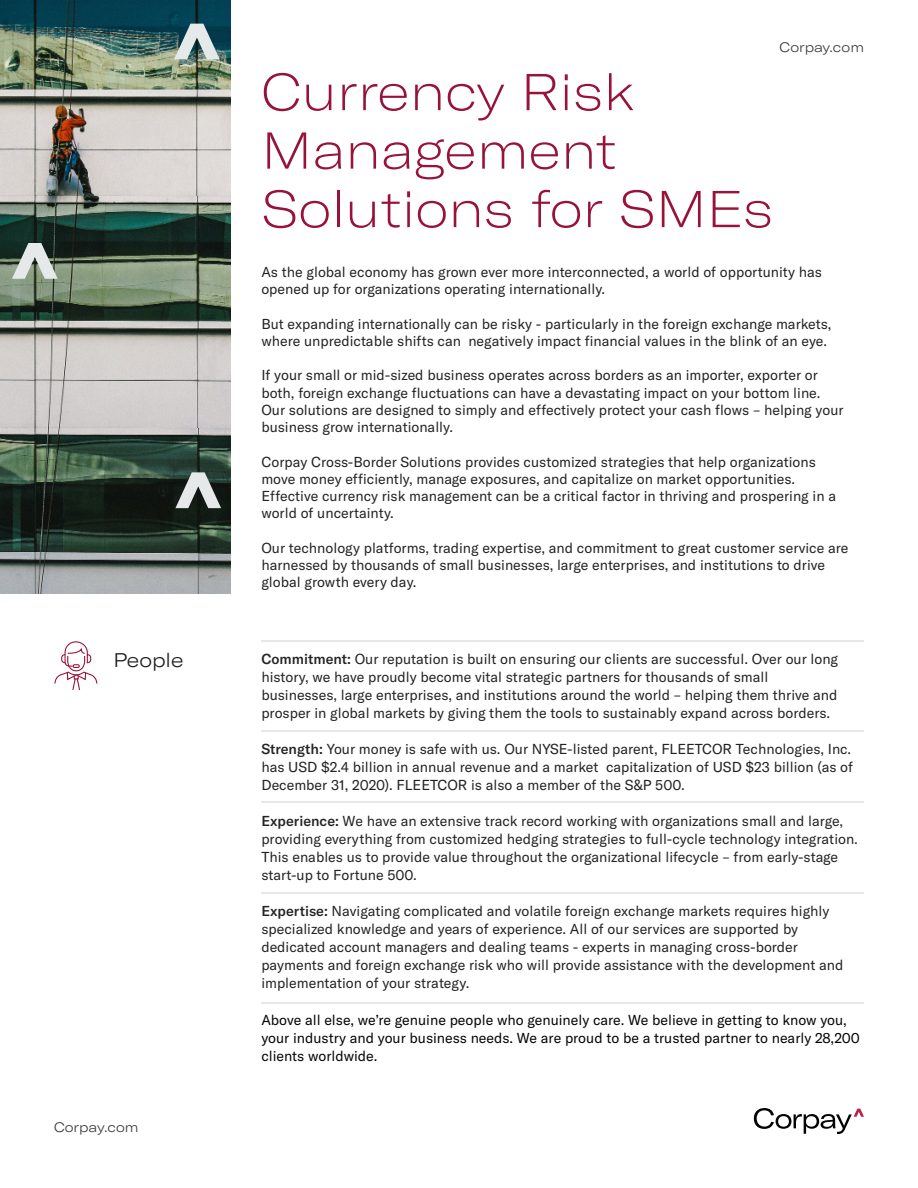
<style>
.page{position:relative;width:918px;height:1188px;background:#fff}
.page>*{position:absolute;margin:0;border:0;box-sizing:border-box;transform-origin:0 0}
.t1{font:100 expanded 51px "GT America";color:#981239}
.t2{font:300 expanded 19.5px "GT America";letter-spacing:-.005em;color:#212121}
.t3{font:14.25px/17.2px "GT America";color:#232323}
.t4{font:14.25px/18px "GT America";color:#040504}
.t5{font:300 expanded 13.5px "GT America";color:#3c3c3c}
.s1{font-weight:500}
</style>
<div class="page">
<img style="left:1px;top:0;width:229px;height:594px">
<svg style="left:175px;top:472px;width:46px;height:36px;background:#7e8784"></svg>
<hr style="left:261px;top:731px;width:603px;height:1px;background:#e6e8e7">
<hr style="left:261px;top:801px;width:603px;height:1px;background:#e6e8e7">
<hr style="left:261px;top:893px;width:603px;height:1px;background:#e6e8e7">
<hr style="left:261px;top:1002px;width:603px;height:1px;background:#e6e8e7">
<hr style="left:261px;top:641px;width:603px;height:1px;background:#e6e8e7">
<svg style="left:174px;top:24px;width:46px;height:35px;background:#829b9f"></svg>
<svg style="left:12px;top:243px;width:46px;height:36px;background:#959e98"></svg>
<svg style="left:754px;top:1108px;width:110px;height:26px"></svg>
<svg style="left:54px;top:641px;width:43px;height:49px"></svg>
<p class="t2" style="left:113px;top:649px;width:72px">People</p>
<p class="t5" style="left:54px;top:1119px;width:86px">Corpay.com</p>
<p class="t1" style="left:261px;top:63px;width:375px">Currency Risk</p>
<p class="t1" style="left:261px;top:121px;width:357px">Management</p>
<p class="t1" style="left:261px;top:180px;width:513px">Solutions for SMEs</p>
<p class="t5" style="left:780px;top:39px;width:86px">Corpay.com</p>
<p class="t3" style="left:261px;top:263px;width:562px">As the global economy has grown ever more interconnected, a world of opportunity has opened up for organizations operating internationally.</p>
<p class="t3" style="left:261px;top:315px;width:572px">But expanding internationally can be risky - particularly in the foreign exchange markets, where unpredictable shifts can negatively impact financial values in the blink of an eye.</p>
<p class="t3" style="left:261px;top:367px;width:584px">If your small or mid-sized business operates across borders as an importer, exporter or both, foreign exchange fluctuations can have a devastating impact on your bottom line.<br>Our solutions are designed to simply and effectively protect your cash flows – helping your business grow internationally.</p>
<p class="t3" style="left:261px;top:453px;width:576px">Corpay Cross-Border Solutions provides customized strategies that help organizations move money efficiently, manage exposures, and capitalize on market opportunities.<br>Effective currency risk management can be a critical factor in thriving and prospering in a world of uncertainty.</p>
<p class="t3" style="left:261px;top:539px;width:589px">Our technology platforms, trading expertise, and commitment to great customer service are harnessed by thousands of small businesses, large enterprises, and institutions to drive global growth every day.</p>
<p class="t3" style="left:261px;top:649px;width:578px;line-height:18px"><span class="s1">Commitment:</span> Our reputation is built on ensuring our clients are successful. Over our long history, we have proudly become vital strategic partners for thousands of small</p>
<p class="t3" style="left:261px;top:685px;width:578px;line-height:18px">businesses, large enterprises, and institutions around the world – helping them thrive and prosper in global markets by giving them the tools to sustainably expand across borders.</p>
<p class="t3" style="left:261px;top:739px;width:593px;line-height:18px"><span class="s1">Strength:</span> Your money is safe with us. Our NYSE-listed parent, FLEETCOR Technologies, Inc. has USD $2.4 billion in annual revenue and a market capitalization of USD $23 billion (as of<br>December 31, 2020). FLEETCOR is also a member of the S&amp;P 500.</p>
<p class="t3" style="left:261px;top:811px;width:598px;line-height:18px"><span class="s1">Experience:</span> We have an extensive track record working with organizations small and large, providing everything from customized hedging strategies to full-cycle technology integration.<br>This enables us to provide value throughout the organizational lifecycle – from early-stage start-up to Fortune 500.</p>
<p class="t3" style="left:261px;top:902px;width:570px"><span class="s1">Expertise:</span> Navigating complicated and volatile foreign exchange markets requires highly</p>
<p class="t3" style="left:261px;top:919px;width:583px;line-height:18px">specialized knowledge and years of experience. All of our services are supported by dedicated account managers and dealing teams - experts in managing cross-border payments and foreign exchange risk who will provide assistance with the development and implementation of your strategy.</p>
<p class="t4" style="left:261px;top:1011px;width:600px">Above all else, we’re genuine people who genuinely care. We believe in getting to know you, your industry and your business needs. We are proud to be a trusted partner to nearly 28,200 clients worldwide.</p>
</div>
